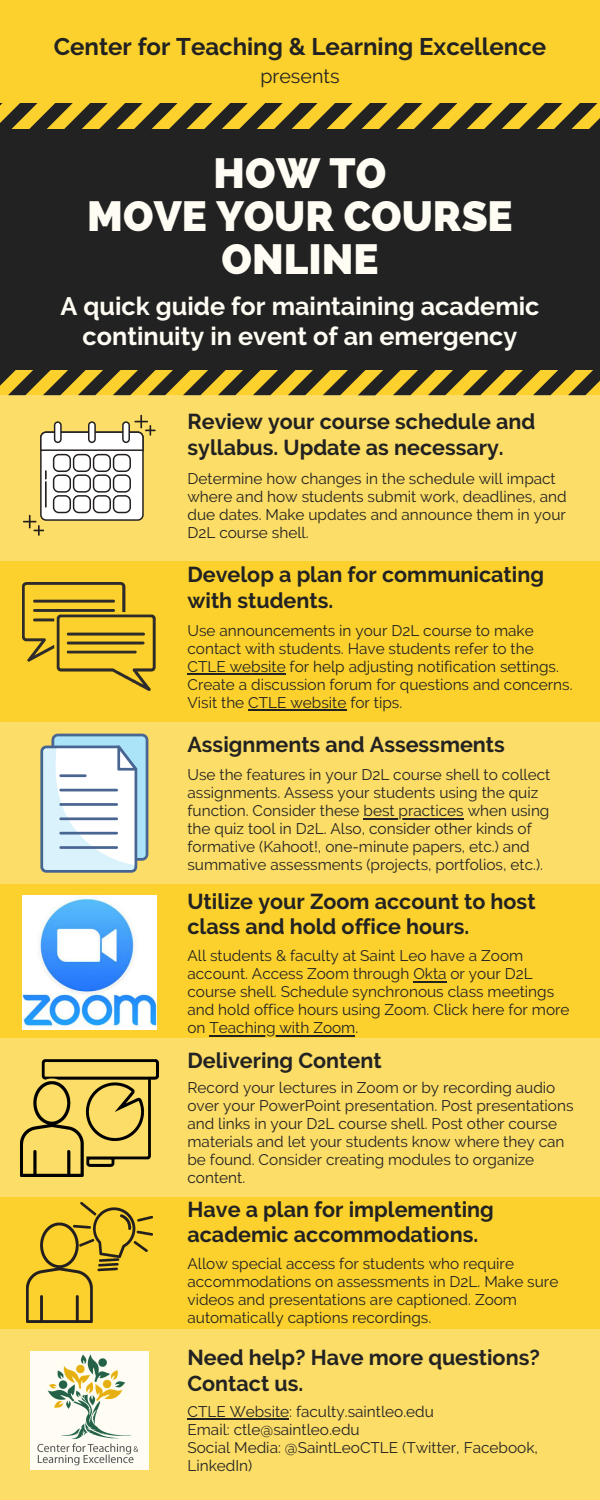
<style>
.page{position:relative;width:600px;height:1500px;background:#fcd12d}
.page>*{position:absolute;margin:0;border:0;box-sizing:border-box;transform-origin:0 0}
.t1{font:800 42px/42.8px "Raleway";color:#fffdf3;text-align:center}
.t2{font:700 25.2px/30px "Raleway";color:#fffdf3;text-align:center}
.t3{font:700 24px "Raleway";color:#222}
.t4{font:700 21.5px/25.5px "Raleway";color:#222}
.t5{font:700 21.5px/25.5px "Raleway";color:#212121}
.t6{font:19.7px "Raleway";color:#222}
.t7{font:15.4px/18px "Raleway";color:#222}
.t8{font:15.4px/18px "Raleway";color:#212121}
</style>
<div class="page">
<svg style="left:0;top:103px;width:600px;height:292px"></svg>
<div style="left:0;top:130px;width:600px;height:240px;background:#222"></div>
<div style="left:0;top:395px;width:600px;height:166px;background:#fcdd67"></div>
<div style="left:0;top:722px;width:600px;height:162px;background:#fcdd67"></div>
<div style="left:0;top:1039px;width:600px;height:158px;background:#fcdd67"></div>
<div style="left:0;top:1329px;width:600px;height:171px;background:#fcdd67"></div>
<div style="left:30px;top:1351px;width:119px;height:118px;background:#fffdf3"></div>
<svg style="left:23px;top:415px;width:133px;height:121px"></svg>
<img style="left:23px;top:582px;width:133px;height:109px">
<svg style="left:40px;top:734px;width:108px;height:139px;background:#d1e2ea"></svg>
<hr style="left:59px;top:774px;width:28px;height:3px;background:#496592">
<hr style="left:59px;top:789px;width:59px;height:2px;background:#496592">
<hr style="left:59px;top:803px;width:59px;height:3px;background:#496592">
<hr style="left:59px;top:817px;width:59px;height:3px;background:#496592">
<hr style="left:59px;top:832px;width:59px;height:3px;background:#496592">
<hr style="left:59px;top:846px;width:59px;height:3px;background:#496592">
<img style="left:22px;top:896px;width:135px;height:134px">
<img style="left:20px;top:1059px;width:139px;height:117px">
<img style="left:26px;top:1202px;width:127px;height:120px">
<img style="left:37px;top:1354px;width:101px;height:112px">
<hr style="left:364px;top:818px;width:100px;height:1px;background:#222">
<hr style="left:188px;top:673px;width:98px;height:2px;background:#222">
<hr style="left:248px;top:709px;width:98px;height:2px;background:#222">
<hr style="left:413px;top:981px;width:34px;height:1px;background:#222">
<hr style="left:210px;top:1035px;width:145px;height:1px;background:#222">
<hr style="left:188px;top:1419px;width:101px;height:1px;background:#222">
<h3 class="t3" style="left:54px;top:32px;width:494px">Center for Teaching &amp; Learning Excellence</h3>
<p class="t6" style="left:260px;top:65px;width:81px">presents</p>
<h1 class="t1" style="left:87px;top:152px;width:427px">HOW TO<br>MOVE YOUR COURSE<br>ONLINE</h1>
<h2 class="t2" style="left:60px;top:291px;width:481px">A quick guide for maintaining academic continuity in event of an emergency</h2>
<h3 class="t5" style="left:188px;top:409px;width:349px">Review your course schedule and syllabus. Update as necessary.</h3>
<p class="t8" style="left:188px;top:469px;width:381px">Determine how changes in the schedule will impact where and how students submit work, deadlines, and due dates. Make updates and announce them in your D2L course shell.</p>
<h3 class="t4" style="left:188px;top:562px;width:358px">Develop a plan for communicating with students.</h3>
<p class="t7" style="left:188px;top:621px;width:387px">Use announcements in your D2L course to make contact with students. Have students refer to the CTLE website for help adjusting notification settings.<br>Create a discussion forum for questions and concerns.<br>Visit the CTLE website for tips.</p>
<h3 class="t4" style="left:188px;top:732px;width:319px">Assignments and Assessments</h3>
<p class="t7" style="left:188px;top:766px;width:364px">Use the features in your D2L course shell to collect assignments. Assess your students using the quiz function. Consider these best practices when using the quiz tool in D2L. Also, consider other kinds of formative (Kahoot!, one-minute papers, etc.) and summative assessments (projects, portfolios, etc.).</p>
<h3 class="t4" style="left:188px;top:888px;width:350px">Utilize your Zoom account to host class and hold office hours.</h3>
<p class="t7" style="left:188px;top:947px;width:384px">All students &amp; faculty at Saint Leo have a Zoom account. Access Zoom through Okta or your D2L course shell. Schedule synchronous class meetings and hold office hours using Zoom. Click here for more on Teaching with Zoom.</p>
<h3 class="t4" style="left:188px;top:1048px;width:196px">Delivering Content</h3>
<p class="t7" style="left:188px;top:1079px;width:387px">Record your lectures in Zoom or by recording audio over your PowerPoint presentation. Post presentations and links in your D2L course shell. Post other course materials and let your students know where they can be found. Consider creating modules to organize content.</p>
<h3 class="t4" style="left:188px;top:1197px;width:308px">Have a plan for implementing academic accommodations.</h3>
<p class="t7" style="left:188px;top:1255px;width:372px">Allow special access for students who require accommodations on assessments in D2L. Make sure videos and presentations are captioned. Zoom automatically captions recordings.</p>
<h3 class="t4" style="left:188px;top:1345px;width:354px">Need help? Have more questions?<br>Contact us.</h3>
<p class="t7" style="left:188px;top:1403px;width:352px">CTLE Website: faculty.saintleo.edu<br>Email: ctle@saintleo.edu<br>Social Media: @SaintLeoCTLE (Twitter, Facebook,<br>LinkedIn)</p>
</div>
